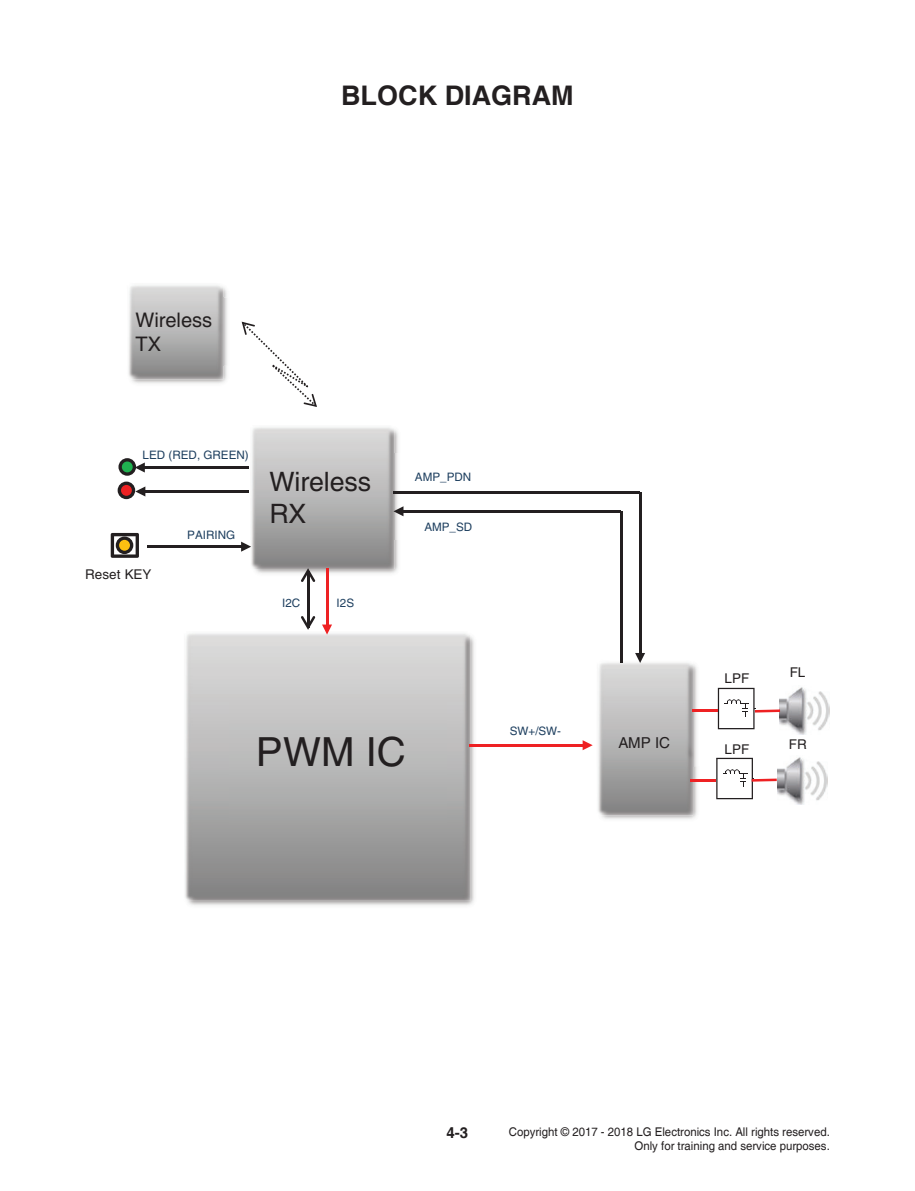
<style>
.page{position:relative;width:915px;height:1191px;background:#fff}
.page>*{position:absolute;margin:0;border:0;box-sizing:border-box;transform-origin:0 0}
.t1{font:40.05px "Helvetica";color:#231f20}
.t2{font:700 27px "Helvetica";color:#231f20}
.t3{font:26.7px/32.1px "Helvetica";color:#231f20}
.t4{font:20.1px/24px "Helvetica";color:#231f20}
.t5{font:15px "Helvetica";color:#231f20}
.t6{font:700 15px "Helvetica";color:#231f20}
.t7{font:13.5px "Helvetica";letter-spacing:.005em;color:#231f20}
.t8{font:12px/14.4px "Helvetica";color:#231f20;text-align:right;scale:.95 1}
.t9{font:11.7px "Helvetica";color:#1f4060}
</style>
<div class="page">
<img style="left:187px;top:636px;width:293px;height:270px">
<img style="left:185px;top:633px;width:285px;height:268px">
<img style="left:229px;top:702px;width:217px;height:122px">
<img style="left:131px;top:287px;width:96px;height:97px">
<img style="left:223px;top:297px;width:4px;height:69px">
<img style="left:128px;top:285px;width:95px;height:94px">
<img style="left:128px;top:297px;width:95px;height:69px">
<img style="left:248px;top:429px;width:150px;height:150px">
<img style="left:394px;top:453px;width:17px;height:87px">
<img style="left:250px;top:427px;width:144px;height:142px">
<svg style="left:241px;top:322px;width:76px;height:85px"></svg>
<img style="left:779px;top:687px;width:50px;height:47px">
<svg style="left:717px;top:688px;width:62px;height:41px"></svg>
<img style="left:601px;top:656px;width:96px;height:163px">
<img style="left:693px;top:711px;width:10px;height:55px">
<img style="left:598px;top:659px;width:95px;height:156px">
<img style="left:598px;top:711px;width:95px;height:55px">
<img style="left:777px;top:757px;width:50px;height:47px">
<hr style="left:690px;top:779px;width:25px;height:3px;background:#ee2123">
<svg style="left:716px;top:758px;width:60px;height:41px"></svg>
<hr style="left:692px;top:709px;width:25px;height:2px;background:#ee2123">
<hr style="left:638px;top:492px;width:3px;height:162px;background:#231f20">
<svg style="left:635px;top:653px;width:10px;height:10px"></svg>
<hr style="left:469px;top:744px;width:115px;height:2px;background:#ee2123">
<svg style="left:582px;top:740px;width:10px;height:10px"></svg>
<hr style="left:401px;top:510px;width:220px;height:2px;background:#231f20">
<svg style="left:393px;top:506px;width:10px;height:10px"></svg>
<hr style="left:325px;top:568px;width:3px;height:58px;background:#ee2123">
<svg style="left:322px;top:624px;width:10px;height:10px"></svg>
<hr style="left:619px;top:511px;width:3px;height:152px;background:#231f20">
<hr style="left:393px;top:491px;width:247px;height:2px;background:#231f20">
<hr style="left:307px;top:570px;width:2px;height:57px;background:#231f20">
<svg style="left:301px;top:616px;width:14px;height:14px"></svg>
<svg style="left:301px;top:568px;width:14px;height:14px"></svg>
<svg style="left:111px;top:533px;width:28px;height:25px"></svg>
<hr style="left:147px;top:545px;width:96px;height:3px;background:#231f20">
<svg style="left:241px;top:541px;width:10px;height:10px"></svg>
<hr style="left:144px;top:490px;width:105px;height:3px;background:#231f20">
<hr style="left:143px;top:466px;width:105px;height:3px;background:#231f20">
<svg style="left:118px;top:458px;width:27px;height:41px"></svg>
<h2 class="t2" style="left:341px;top:80px;width:234px">BLOCK DIAGRAM</h2>
<h3 class="t4" style="left:135px;top:309px;width:78px">Wireless<br>TX</h3>
<p class="t9" style="left:143px;top:450px;width:108px">LED (RED, GREEN)</p>
<p class="t7" style="left:85px;top:569px;width:68px">Reset KEY</p>
<p class="t9" style="left:187px;top:531px;width:49px">PAIRING</p>
<h3 class="t3" style="left:269px;top:468px;width:103px">Wireless<br>RX</h3>
<p class="t9" style="left:282px;top:598px;width:20px">I2C</p>
<p class="t9" style="left:336px;top:598px;width:19px">I2S</p>
<p class="t9" style="left:415px;top:473px;width:58px">AMP_PDN</p>
<p class="t9" style="left:424px;top:522px;width:49px">AMP_SD</p>
<h1 class="t1" style="left:255px;top:737px;width:152px">PWM IC</h1>
<p class="t9" style="left:509px;top:726px;width:53px">SW+/SW-</p>
<p class="t7" style="left:724px;top:673px;width:26px">LPF</p>
<p class="t7" style="left:789px;top:667px;width:17px">FL</p>
<p class="t5" style="left:618px;top:737px;width:53px">AMP IC</p>
<p class="t7" style="left:788px;top:739px;width:19px">FR</p>
<p class="t7" style="left:724px;top:744px;width:26px">LPF</p>
<p class="t6" style="left:446px;top:1124px;width:23px">4-3</p>
<p class="t8" style="left:508px;top:1124px;width:339px">Copyright © 2017 - 2018 LG Electronics Inc. All rights reserved.<br>Only for training and service purposes.</p>
</div>
